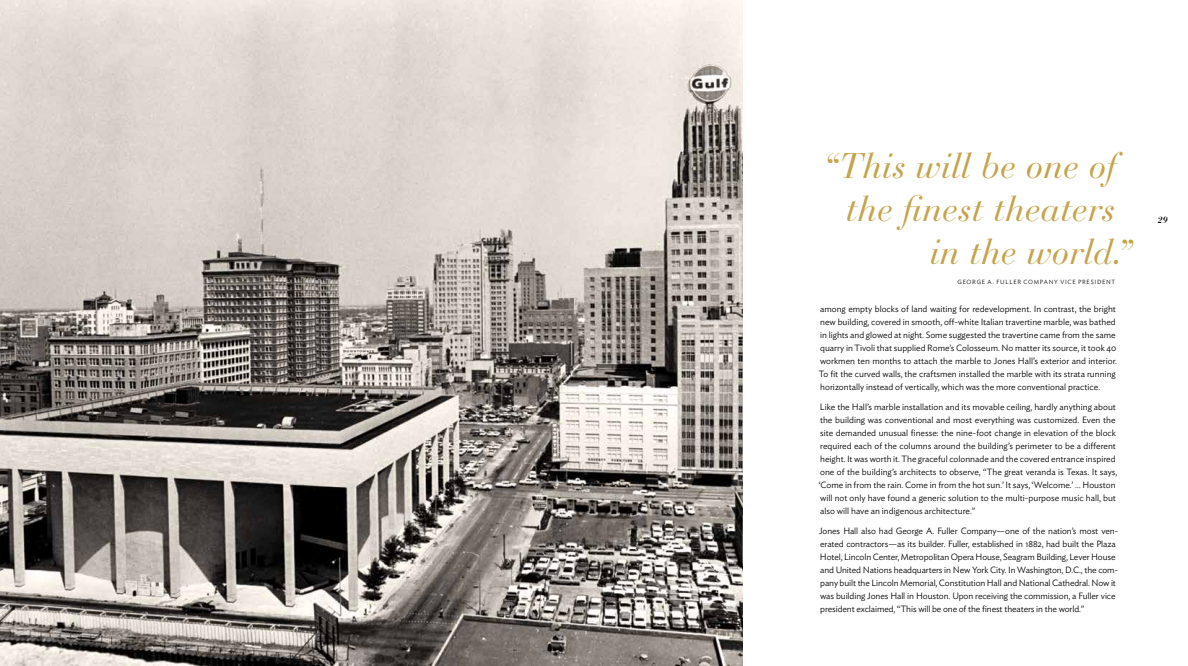
<style>
.page{position:relative;width:1188px;height:666px;background:#fff}
.page>*{position:absolute;margin:0;border:0;box-sizing:border-box;transform-origin:0 0}
.t1{font:italic 35.4px/42.8px "Bauer Bodoni";color:#c6a44c;text-align:right}
.t2{font:300 9px/13px "Ideal Sans";color:#000}
.t3{font:italic 700 9px "Bauer Bodoni";color:#000}
.t4{font:300 6px "Ideal Sans";letter-spacing:.12em;color:#000}
</style>
<div class="page">
<img style="left:0;top:0;width:743px;height:666px">
<h1 class="t1" style="left:823px;top:145px;width:301px">“This will be one of the finest theaters in the world.</h1>
<p class="t4" style="left:958px;top:277px;width:159px">GEORGE A. FULLER COMPANY VICE PRESIDENT</p>
<h1 class="t1" style="left:1116px;top:232px;width:17px">”</h1>
<p class="t2" style="left:819px;top:302px;width:300px">among empty blocks of land waiting for redevelopment. In contrast, the bright new building, covered in smooth, off-white Italian travertine marble, was bathed in lights and glowed at night. Some suggested the travertine came from the same quarry in Tivoli that supplied Rome’s Colosseum. No matter its source, it took 40 workmen ten months to attach the marble to Jones Hall’s exterior and interior.<br>To fit the curved walls, the craftsmen installed the marble with its strata running horizontally instead of vertically, which was the more conventional practice.</p>
<p class="t2" style="left:819px;top:400px;width:300px">Like the Hall’s marble installation and its movable ceiling, hardly anything about the building was conventional and most everything was customized. Even the site demanded unusual finesse: the nine-foot change in elevation of the block required each of the columns around the building’s perimeter to be a different height. It was worth it. The graceful colonnade and the covered entrance inspired one of the building’s architects to observe, “The great veranda is Texas. It says, ‘Come in from the rain. Come in from the hot sun.’ It says, ‘Welcome.’ … Houston will not only have found a generic solution to the multi-purpose music hall, but also will have an indigenous architecture.”</p>
<p class="t2" style="left:819px;top:524px;width:301px">Jones Hall also had George A. Fuller Company—one of the nation’s most ven&shy;erated contractors—as its builder. Fuller, established in 1882, had built the Plaza Hotel, Lincoln Center, Metropolitan Opera House, Seagram Building, Lever House and United Nations headquarters in New York City. In Washington, D.C., the com&shy;pany built the Lincoln Memorial, Constitution Hall and National Cathedral. Now it was building Jones Hall in Houston. Upon receiving the commission, a Fuller vice president exclaimed, “This will be one of the finest theaters in the world.”</p>
<p class="t3" style="left:1158px;top:215px;width:12px">29</p>
</div>
